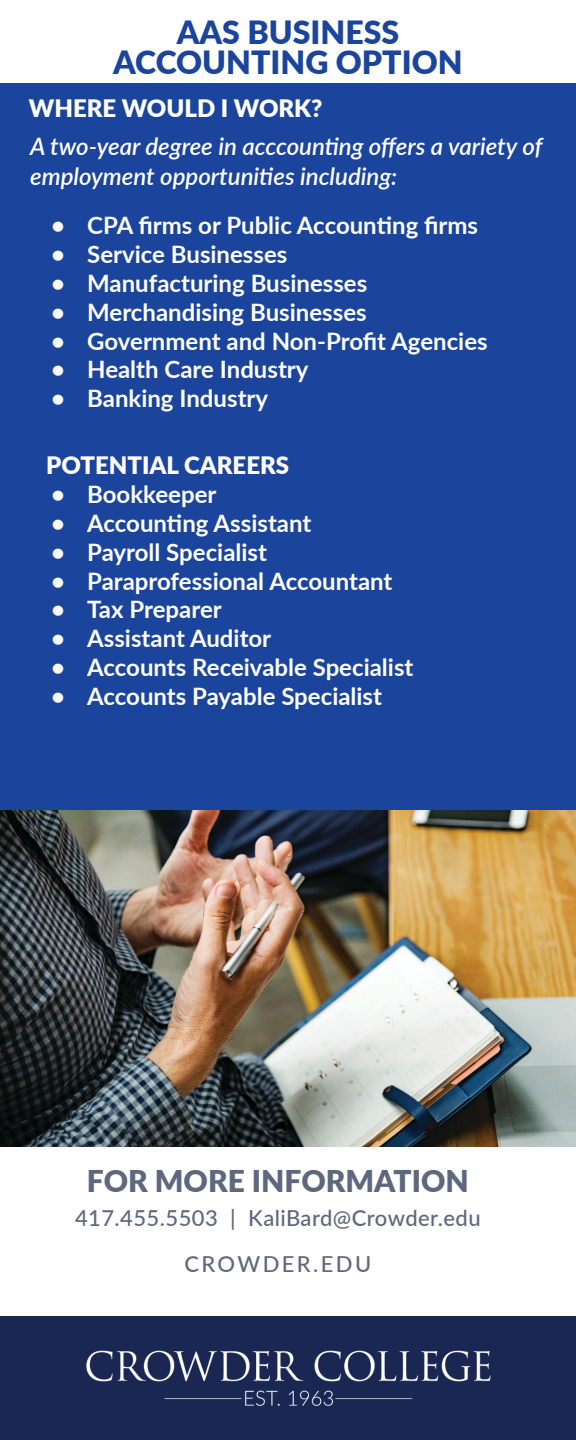
<style>
.page{position:relative;width:576px;height:1440px;background:#fff}
.page>*{position:absolute;margin:0;border:0;box-sizing:border-box;transform-origin:0 0}
.t1{font:900 32px/30px "Lato";color:#1b449c;text-align:center}
.t2{font:900 30px "Lato";color:#5e677e}
.t3{font:700 24px "Lato";color:#fff}
.t4{font:italic 600 24px/30px "Lato";color:#fff}
.t5{font:900 24px "Lato";color:#fff}
.t6{font:500 22px "Lato";letter-spacing:.02em;color:#5e677e}
.t7{font:500 22px "Lato";letter-spacing:.11em;color:#5e677e}
</style>
<div class="page">
<div style="left:0;top:84px;width:576px;height:800px;background:#1b449c"></div>
<div style="left:0;top:1317px;width:576px;height:123px;background:#1a2753"></div>
<img style="left:86px;top:1350px;width:405px;height:56px">
<img style="left:0;top:810px;width:576px;height:336px">
<p class="t1" style="left:113px;top:16px;width:351px">AAS BUSINESS<br>ACCOUNTING OPTION</p>
<p class="t5" style="left:29px;top:90px;width:295px">WHERE WOULD I WORK?</p>
<p class="t4" style="left:30px;top:131px;width:514px">A two-year degree in acccounting offers a variety of employment opportunities including:</p>
<p class="t3" style="left:51px;top:208px;width:428px">• CPA firms or Public Accounting firms</p>
<p class="t3" style="left:51px;top:237px;width:238px">• Service Businesses</p>
<p class="t3" style="left:51px;top:266px;width:318px">• Manufacturing Businesses</p>
<p class="t3" style="left:51px;top:294px;width:317px">• Merchandising Businesses</p>
<p class="t3" style="left:51px;top:323px;width:438px">• Government and Non-Profit Agencies</p>
<p class="t3" style="left:51px;top:352px;width:259px">• Health Care Industry</p>
<p class="t3" style="left:51px;top:381px;width:218px">• Banking Industry</p>
<p class="t5" style="left:46px;top:448px;width:245px">POTENTIAL CAREERS</p>
<p class="t3" style="left:51px;top:477px;width:167px">• Bookkeeper</p>
<p class="t3" style="left:51px;top:506px;width:262px">• Accounting Assistant</p>
<p class="t3" style="left:51px;top:534px;width:217px">• Payroll Specialist</p>
<p class="t3" style="left:51px;top:563px;width:343px">• Paraprofessional Accountant</p>
<p class="t3" style="left:51px;top:592px;width:172px">• Tax Preparer</p>
<p class="t3" style="left:51px;top:621px;width:222px">• Assistant Auditor</p>
<p class="t3" style="left:51px;top:650px;width:364px">• Accounts Receivable Specialist</p>
<p class="t3" style="left:51px;top:678px;width:332px">• Accounts Payable Specialist</p>
<p class="t2" style="left:87px;top:1159px;width:383px">FOR MORE INFORMATION</p>
<p class="t6" style="left:75px;top:1202px;width:407px">417.455.5503 | KaliBard@Crowder.edu</p>
<p class="t7" style="left:184px;top:1248px;width:188px">CROWDER.EDU</p>
</div>
